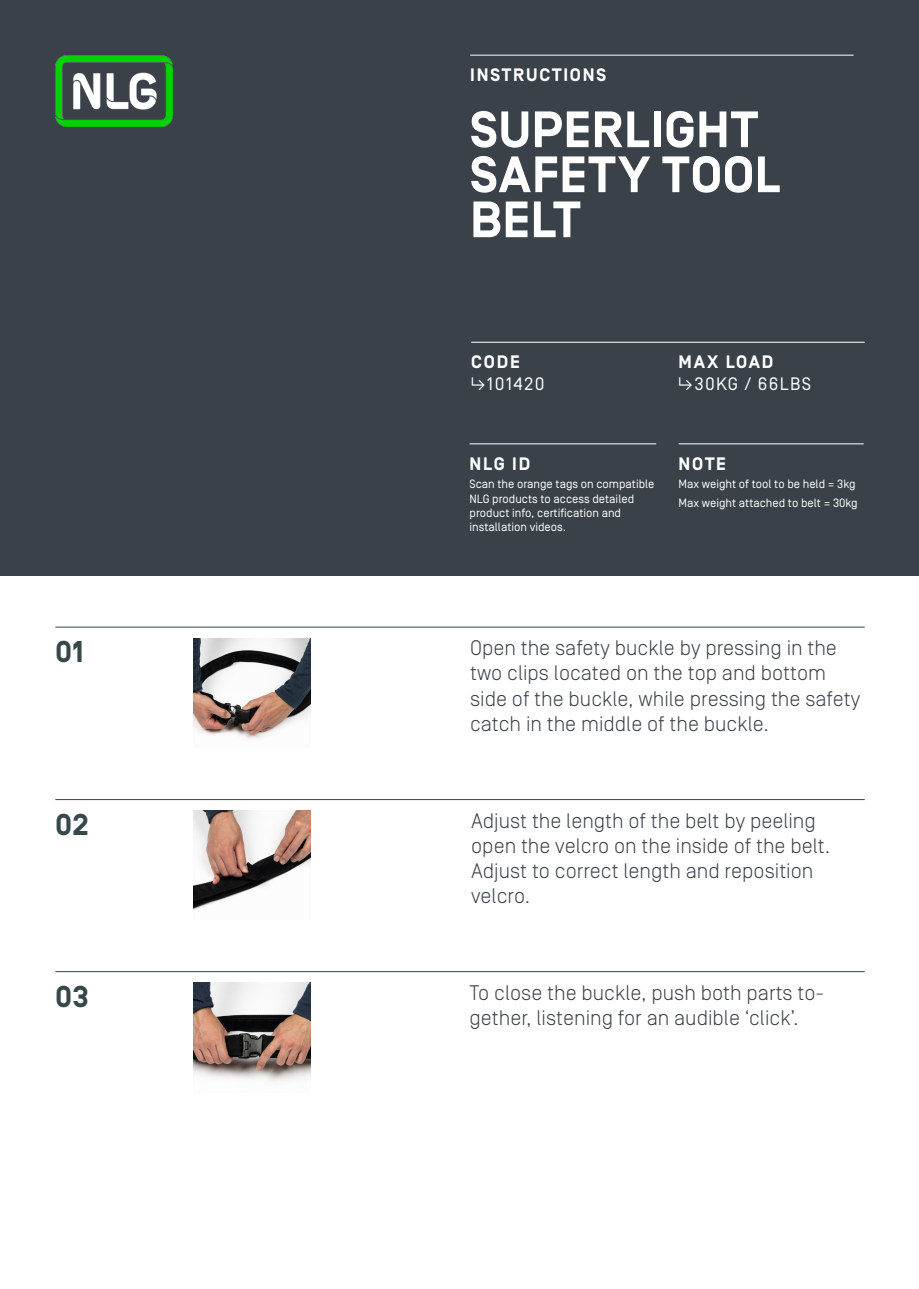
<style>
.page{position:relative;width:919px;height:1289px;background:#fff}
.page>*{position:absolute;margin:0;border:0;box-sizing:border-box;transform-origin:0 0}
.t1{font:700 51px/45px "Simplon Norm";letter-spacing:.015em;color:#fff}
.t2{font:700 30px "Simplon Norm";color:#37474c}
.t3{font:300 21px/25.2px "Simplon Norm";color:#3a4149}
.t4{font:700 18px "Simplon Norm";letter-spacing:.1em;color:#fff}
.t5{font:18px "Simplon Norm";letter-spacing:.075em;color:#fff}
.t6{font:12px/14.4px "Simplon Norm";color:#fff}
</style>
<div class="page">
<div style="left:0;top:0;width:918px;height:575px;background:#3a4149"></div>
<img style="left:55px;top:55px;width:117px;height:72px">
<hr style="left:470px;top:55px;width:383px;height:1px;background:#fff">
<hr style="left:471px;top:342px;width:393px;height:1px;background:#fff">
<hr style="left:469px;top:443px;width:187px;height:1px;background:#fff">
<hr style="left:678px;top:443px;width:185px;height:1px;background:#fff">
<img style="left:193px;top:638px;width:117px;height:101px">
<hr style="left:55px;top:627px;width:809px;height:1px;background:#37474c">
<hr style="left:55px;top:799px;width:809px;height:1px;background:#37474c">
<img style="left:193px;top:810px;width:117px;height:100px">
<hr style="left:55px;top:971px;width:809px;height:1px;background:#37474c">
<img style="left:193px;top:982px;width:117px;height:100px">
<p class="t4" style="left:470px;top:65px;width:137px">INSTRUCTIONS</p>
<p class="t1" style="left:470px;top:110px;width:311px">SUPERLIGHT<br>SAFETY TOOL<br>BELT</p>
<p class="t4" style="left:471px;top:352px;width:50px">CODE</p>
<p class="t5" style="left:471px;top:374px;width:75px">↳101420</p>
<p class="t4" style="left:678px;top:352px;width:96px">MAX LOAD</p>
<p class="t5" style="left:678px;top:374px;width:134px">↳30KG / 66LBS</p>
<p class="t4" style="left:469px;top:453px;width:62px">NLG ID</p>
<p class="t6" style="left:469px;top:477px;width:186px">Scan the orange tags on compatible<br>NLG products to access detailed product info, certification and installation videos.</p>
<p class="t4" style="left:678px;top:453px;width:49px">NOTE</p>
<p class="t6" style="left:678px;top:477px;width:178px">Max weight of tool to be held = 3kg</p>
<p class="t6" style="left:678px;top:496px;width:181px">Max weight attached to belt = 30kg</p>
<p class="t2" style="left:55px;top:636px;width:30px">01</p>
<p class="t3" style="left:470px;top:635px;width:391px">Open the safety buckle by pressing in the two clips located on the top and bottom side of the buckle, while pressing the safety catch in the middle of the buckle.</p>
<p class="t2" style="left:55px;top:808px;width:35px">02</p>
<p class="t3" style="left:471px;top:808px;width:360px">Adjust the length of the belt by peeling open the velcro on the inside of the belt.<br>Adjust to correct length and reposition</p>
<p class="t3" style="left:471px;top:883px;width:60px">velcro.</p>
<p class="t2" style="left:55px;top:980px;width:35px">03</p>
<p class="t3" style="left:469px;top:980px;width:356px">To close the buckle, push both parts to&shy;gether, listening for an audible ‘click’.</p>
</div>
